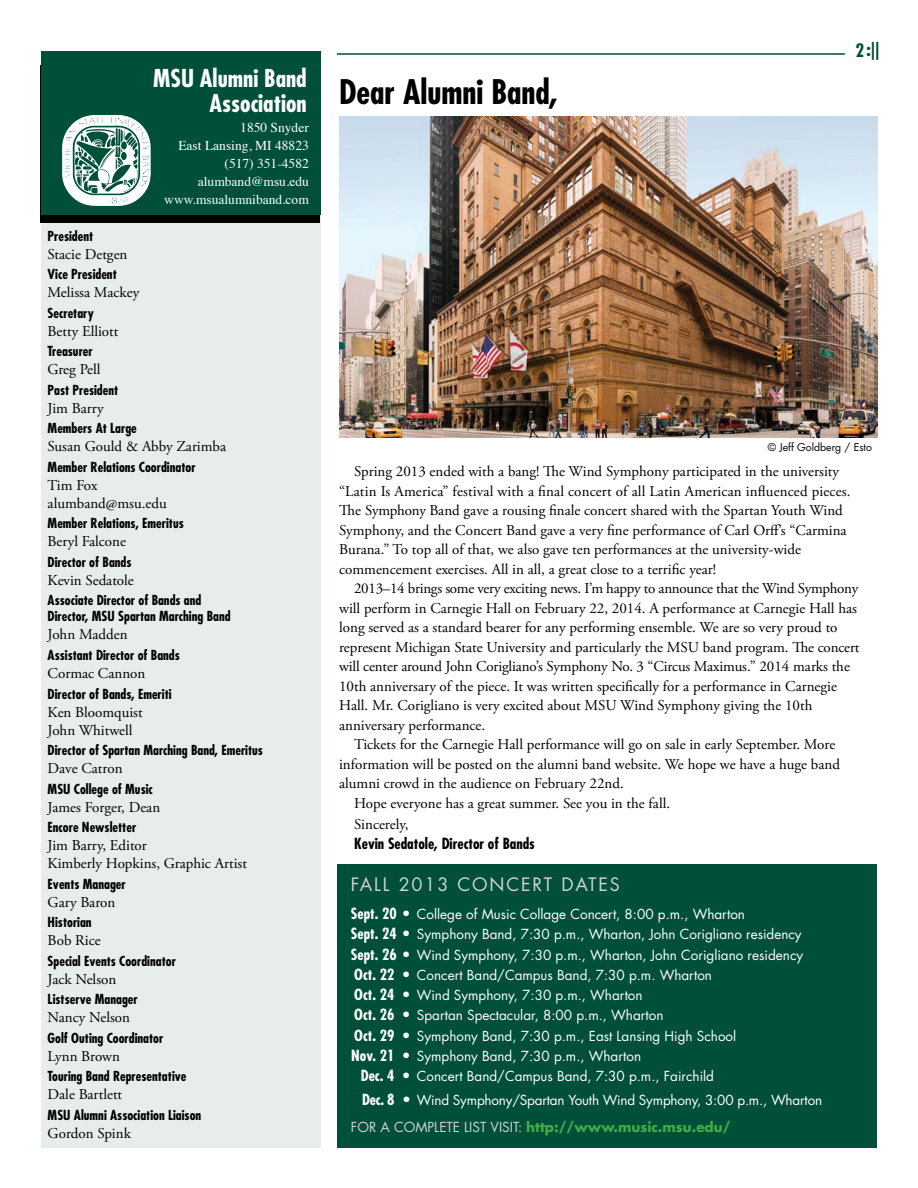
<style>
.page{position:relative;width:918px;height:1188px;background:#fff}
.page>*{position:absolute;margin:0;border:0;box-sizing:border-box;transform-origin:0 0}
.t1{font:700 condensed 33px "Futura";color:#000}
.t2{font:700 condensed 24px/25.5px "Futura";color:#fff;text-align:right}
.t3{font:18px "Futura Std";letter-spacing:.1em;color:#d1d3d4}
.t4{font:700 condensed 18px "Futura";color:#004f39}
.t5{font:15px/19.5px "Adobe Garamond Pro";color:#000}
.t6{font:15px "Adobe Garamond Pro";letter-spacing:-.02em;color:#000}
.t7{font:700 condensed 15px "Futura";color:#000}
.t8{font:13.5px/27.8px "Futura Std";color:#fff}
.t9{font:700 condensed 13.5px/16.2px "Futura";color:#000}
.t10{font:13.5px/18px "Times";color:#fff;text-align:right}
.t11{font:700 13.5px "Futura Std";color:#41ad49}
.t12{font:13.5px "Futura Std";color:#d1d3d4}
.t13{font:10.5px "Futura Std";color:#000}
.s1{font-family:"Futura";font-weight:700;font-stretch:condensed;font-size:15px}
.s2{font-size:15px}
.s3{color:#d1d3d4}
.s4{font-weight:400;color:#d1d3d4}
</style>
<div class="page">
<div style="left:41px;top:214px;width:279px;height:934px;background:#e6edeb"></div>
<div style="left:40px;top:65px;width:280px;height:157px;background:#000"></div>
<div style="left:41px;top:52px;width:279px;height:163px;background:#004f39"></div>
<svg style="left:63px;top:115px;width:87px;height:90px"></svg>
<hr style="left:337px;top:53px;width:508px;height:2px;background:#004f39">
<div style="left:338px;top:864px;width:540px;height:284px;background:#004f39"></div>
<img style="left:339px;top:117px;width:539px;height:320px">
<h2 class="t2" style="left:153px;top:65px;width:155px">MSU Alumni Band<br>Association</h2>
<p class="t10" style="left:164px;top:118px;width:146px">1850 Snyder<br>East Lansing, MI 48823 (517) 351-4582 alumband@msu.edu www.msualumniband.com</p>
<p class="t9" style="left:48px;top:228px;width:47px">President</p>
<p class="t5" style="left:48px;top:245px;width:81px">Stacie Detgen</p>
<p class="t9" style="left:48px;top:266px;width:71px">Vice President</p>
<p class="t5" style="left:48px;top:283px;width:93px">Melissa Mackey</p>
<p class="t9" style="left:48px;top:305px;width:48px">Secretary</p>
<p class="t5" style="left:48px;top:322px;width:72px">Betty Elliott</p>
<p class="t9" style="left:48px;top:343px;width:47px">Treasurer</p>
<p class="t5" style="left:48px;top:360px;width:54px">Greg Pell</p>
<p class="t9" style="left:48px;top:382px;width:72px">Past President</p>
<p class="t5" style="left:48px;top:399px;width:57px">Jim Barry</p>
<p class="t9" style="left:48px;top:420px;width:91px">Members At Large</p>
<p class="t5" style="left:48px;top:437px;width:180px">Susan Gould &amp; Abby Zarimba</p>
<p class="t9" style="left:48px;top:459px;width:150px">Member Relations Coordinator</p>
<p class="t5" style="left:48px;top:477px;width:121px;line-height:18px">Tim Fox alumband@msu.edu</p>
<p class="t9" style="left:48px;top:515px;width:138px">Member Relations, Emeritus</p>
<p class="t5" style="left:48px;top:532px;width:80px">Beryl Falcone</p>
<p class="t9" style="left:48px;top:554px;width:85px">Director of Bands</p>
<p class="t5" style="left:48px;top:571px;width:88px">Kevin Sedatole</p>
<p class="t9" style="left:48px;top:592px;width:184px">Associate Director of Bands and<br>Director, MSU Spartan Marching Band</p>
<p class="t5" style="left:48px;top:626px;width:82px">John Madden</p>
<p class="t9" style="left:48px;top:647px;width:134px">Assistant Director of Bands</p>
<p class="t5" style="left:48px;top:664px;width:99px">Cormac Cannon</p>
<p class="t9" style="left:48px;top:686px;width:126px">Director of Bands, Emeriti</p>
<p class="t5" style="left:48px;top:703px;width:97px;line-height:18px">Ken Bloomquist<br>John Whitwell</p>
<p class="t9" style="left:48px;top:742px;width:217px">Director of Spartan Marching Band, Emeritus</p>
<p class="t5" style="left:48px;top:759px;width:76px">Dave Catron</p>
<p class="t9" style="left:48px;top:781px;width:107px">MSU College of Music</p>
<p class="t5" style="left:48px;top:798px;width:114px">James Forger, Dean</p>
<p class="t9" style="left:48px;top:819px;width:90px">Encore Newsletter</p>
<p class="t5" style="left:48px;top:837px;width:201px;line-height:18px">Jim Barry, Editor<br>Kimberly Hopkins, Graphic Artist</p>
<p class="t9" style="left:48px;top:876px;width:80px">Events Manager</p>
<p class="t5" style="left:48px;top:893px;width:69px">Gary Baron</p>
<p class="t9" style="left:48px;top:914px;width:46px">Historian</p>
<p class="t5" style="left:48px;top:931px;width:55px">Bob Rice</p>
<p class="t9" style="left:48px;top:953px;width:130px">Special Events Coordinator</p>
<p class="t5" style="left:48px;top:970px;width:70px">Jack Nelson</p>
<p class="t9" style="left:48px;top:991px;width:92px">Listserve Manager</p>
<p class="t5" style="left:48px;top:1008px;width:84px">Nancy Nelson</p>
<p class="t9" style="left:48px;top:1030px;width:117px">Golf Outing Coordinator</p>
<p class="t5" style="left:48px;top:1047px;width:74px">Lynn Brown</p>
<p class="t9" style="left:48px;top:1068px;width:140px">Touring Band Representative</p>
<p class="t5" style="left:48px;top:1085px;width:76px">Dale Bartlett</p>
<p class="t9" style="left:48px;top:1107px;width:155px">MSU Alumni Association Liaison</p>
<p class="t5" style="left:48px;top:1124px;width:85px">Gordon Spink</p>
<h1 class="t1" style="left:339px;top:71px;width:220px">Dear Alumni Band,</h1>
<p class="t4" style="left:855px;top:38px;width:26px">2 :||</p>
<p class="t13" style="left:768px;top:441px;width:106px">© Jeff Goldberg / Esto</p>
<p class="t5" style="left:339px;top:462px;width:513px;text-indent:15px">Spring 2013 ended with a bang! The Wind Symphony participated in the university “Latin Is America” festival with a final concert of all Latin American influenced pieces.<br>The Symphony Band gave a rousing finale concert shared with the Spartan Youth Wind Symphony, and the Concert Band gave a very fine performance of Carl Orff’s “Carmina Burana.” To top all of that, we also gave ten performances at the university-wide commencement exercises. All in all, a great close to a terrific year!</p>
<p class="t6" style="left:354px;top:579px;width:506px">2013–14 brings some very exciting news. I’m happy to announce that the Wind Symphony</p>
<p class="t5" style="left:339px;top:599px;width:519px">will perform in Carnegie Hall on February 22, 2014. A performance at Carnegie Hall has</p>
<p class="t5" style="left:339px;top:618px;width:500px">long served as a standard bearer for any performing ensemble. We are so very proud to</p>
<p class="t5" style="left:339px;top:638px;width:522px">represent Michigan State University and particularly the MSU band program. The concert</p>
<p class="t5" style="left:339px;top:657px;width:512px">will center around John Corigliano’s Symphony No. 3 “Circus Maximus.” 2014 marks the</p>
<p class="t5" style="left:339px;top:677px;width:499px">10th anniversary of the piece. It was written specifically for a performance in Carnegie</p>
<p class="t5" style="left:339px;top:696px;width:475px">Hall. Mr. Corigliano is very excited about MSU Wind Symphony giving the 10th</p>
<p class="t5" style="left:339px;top:716px;width:148px">anniversary performance.</p>
<p class="t5" style="left:354px;top:735px;width:483px">Tickets for the Carnegie Hall performance will go on sale in early September. More</p>
<p class="t5" style="left:339px;top:755px;width:502px">information will be posted on the alumni band website. We hope we have a huge band</p>
<p class="t5" style="left:339px;top:774px;width:286px">alumni crowd in the audience on February 22nd.</p>
<p class="t5" style="left:354px;top:794px;width:318px">Hope everyone has a great summer. See you in the fall.</p>
<p class="t5" style="left:354px;top:815px;width:56px">Sincerely,</p>
<p class="t7" style="left:354px;top:834px;width:182px">Kevin Sedatole, Director of Bands</p>
<p class="t3" style="left:351px;top:873px;width:137px">Fall 2013 Conce</p>
<p class="t3" style="left:533px;top:873px;width:42px">rt Dates</p>
<p class="t8" style="left:351px;top:900px;width:396px"><span class="s1">Sept. 20</span> <span class="s2">•</span> College of Music Collage Concert, 8:00 p.m., Wharton</p>
<p class="t8" style="left:351px;top:921px;width:452px"><span class="s1">Sept. 24</span> <span class="s2">•</span> Symphony Band, 7:30 p.m., Wharton, John Corigliano residency</p>
<p class="t8" style="left:351px;top:941px;width:454px"><span class="s1">Sept. 26</span> <span class="s2">•</span> Wind Symphony, 7:30 p.m., Wharton, John Corigliano residency</p>
<p class="t8" style="left:354px;top:961px;width:359px"><span class="s1">Oct. 22</span> <span class="s2">•</span> Concert Band/Campus Band, 7:30 p.m. Wharton</p>
<p class="t8" style="left:354px;top:982px;width:290px"><span class="s1">Oct. 24</span> <span class="s2">•</span> Wind Symphony, 7:30 p.m., Wharton</p>
<p class="t8" style="left:354px;top:1002px;width:311px"><span class="s1">Oct. 26</span> <span class="s2">•</span> Spartan Spectacular, 8:00 p.m., Wharton</p>
<p class="t8" style="left:354px;top:1022px;width:383px"><span class="s1">Oct. 29</span> <span class="s2">•</span> Symphony Band, 7:30 p.m., East Lansing H igh School</p>
<p class="t8" style="left:351px;top:1042px;width:292px"><span class="s1">Nov. 21</span> <span class="s2">•</span> Symphony Band, 7:30 p.m., Wharton</p>
<p class="t8" style="left:361px;top:1063px;width:355px"><span class="s1">Dec. 4</span> <span class="s2">•</span> Concert Band/Campus Band, 7:30 p.m., Fairchild</p>
<p class="t8" style="left:351px;top:1086px;width:473px;text-indent:11px"><span class="s1">Dec. 8</span> <span class="s2">•</span> Wind Symphony/Spartan Youth Wind Symphony, 3:00 p.m., Wharton<br><span class="s3">For acomp</span></p>
<p class="t12" style="left:434px;top:1119px;width:13px">lete</p>
<p class="t12" style="left:464px;top:1119px;width:34px">list visit</p>
<p class="t11" style="left:518px;top:1118px;width:214px"><span class="s4">:</span> http://www.music.msu.edu/</p>
</div>
